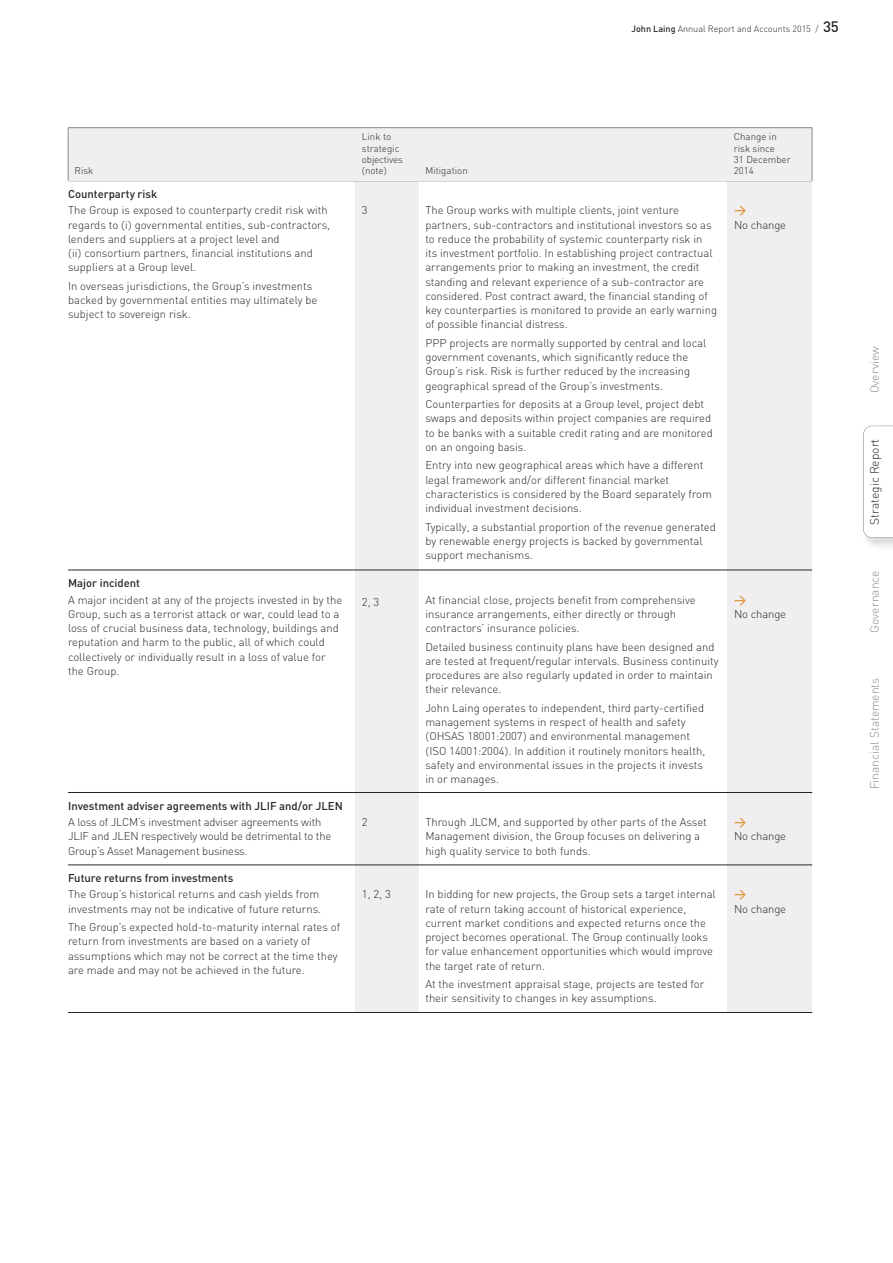
<style>
.page{position:relative;width:893px;height:1263px;background:#fff}
.page>*{position:absolute;margin:0;border:0;box-sizing:border-box;transform-origin:0 0}
.t1{font:12px "DINCLS Light";color:#8a8c8e}
.t2{font:12px "DINCLS Light";color:#272627}
.t3{font:12px "DINCLS Medium";color:#e09132}
.t4{font:11.25px/14.2px "DINCLS Light";color:#272627}
.t5{font:11.25px "DINCLS Medium";color:#272627}
.t6{font:9.75px/11.2px "DINCLS Light";color:#272627}
.t7{font:9px "DINCLS Light";color:#272627}
.s1{font-family:"DINCLS Medium"}
.s2{font-family:"DINCLS Medium";font-size:15px}
</style>
<div class="page">
<svg style="left:863px;top:426px;width:30px;height:112px"></svg>
<div style="left:356px;top:181px;width:63px;height:389px;background:#f1eef1"></div>
<div style="left:728px;top:181px;width:84px;height:389px;background:#f1eef1"></div>
<div style="left:356px;top:570px;width:63px;height:222px;background:#f1eef1"></div>
<div style="left:728px;top:570px;width:84px;height:222px;background:#f1eef1"></div>
<div style="left:356px;top:792px;width:63px;height:73px;background:#f1eef1"></div>
<div style="left:728px;top:792px;width:84px;height:73px;background:#f1eef1"></div>
<div style="left:356px;top:865px;width:63px;height:148px;background:#f1eef1"></div>
<div style="left:728px;top:865px;width:84px;height:148px;background:#f1eef1"></div>
<hr style="left:68px;top:181px;width:744px;height:1px;background:#8a8c8e">
<hr style="left:68px;top:570px;width:744px;height:1px;background:#272627">
<hr style="left:68px;top:792px;width:744px;height:1px;background:#272627">
<hr style="left:68px;top:865px;width:744px;height:1px;background:#272627">
<hr style="left:68px;top:1012px;width:744px;height:1px;background:#272627">
<div style="left:68px;top:128px;width:288px;height:53px;background:#efefef"></div>
<div style="left:356px;top:128px;width:63px;height:53px;background:#efefef"></div>
<div style="left:419px;top:128px;width:308px;height:53px;background:#efefef"></div>
<div style="left:727px;top:128px;width:85px;height:53px;background:#efefef"></div>
<hr style="left:68px;top:128px;width:1px;height:53px;background:#8a8c8e">
<hr style="left:812px;top:128px;width:1px;height:53px;background:#8a8c8e">
<hr style="left:68px;top:127px;width:744px;height:1px;background:#8a8c8e">
<p class="t7" style="left:631px;top:24px;width:209px"><span class="s1">John Laing</span> Annual Report and Accounts 2015 / <span class="s2">35</span></p>
<p class="t6" style="left:75px;top:165px;width:20px">Risk</p>
<p class="t5" style="left:68px;top:187px;width:91px">Counterparty risk</p>
<p class="t4" style="left:68px;top:203px;width:264px">The Group is exposed to counterparty credit risk with regards to (i) governmental entities, sub-contractors, lenders and suppliers at a project level and<br>(ii) consortium partners, financial institutions and suppliers at a Group level.</p>
<p class="t4" style="left:68px;top:279px;width:251px">In overseas jurisdictions, the Group’s investments backed by governmental entities may ultimately be subject to sovereign risk.</p>
<p class="t6" style="left:362px;top:131px;width:42px">Link to strategic objectives (note)</p>
<p class="t6" style="left:425px;top:165px;width:44px">Mitigation</p>
<p class="t4" style="left:362px;top:203px;width:7px">3</p>
<p class="t4" style="left:425px;top:203px;width:293px">The Group works with multiple clients, joint venture partners, sub-contractors and institutional investors so as to reduce the probability of systemic counterparty risk in its investment portfolio. In establishing project contractual arrangements prior to making an investment, the credit standing and relevant experience of a sub-contractor are considered. Post contract award, the financial standing of key counterparties is monitored to provide an early warning of possible financial distress.</p>
<p class="t4" style="left:425px;top:336px;width:282px">PPP projects are normally supported by central and local government covenants, which significantly reduce the Group’s risk. Risk is further reduced by the increasing geographical spread of the Group’s investments.</p>
<p class="t4" style="left:425px;top:397px;width:289px">Counterparties for deposits at a Group level, project debt swaps and deposits within project companies are required to be banks with a suitable credit rating and are monitored on an ongoing basis.</p>
<p class="t4" style="left:425px;top:458px;width:288px">Entry into new geographical areas which have a different legal framework and/or different financial market characteristics is considered by the Board separately from individual investment decisions.</p>
<p class="t4" style="left:425px;top:520px;width:292px">Typically, a substantial proportion of the revenue generated by renewable energy projects is backed by governmental support mechanisms.</p>
<p class="t5" style="left:68px;top:577px;width:74px">Major incident</p>
<p class="t4" style="left:68px;top:592px;width:276px">A major incident at any of the projects invested in by the Group, such as a terrorist attack or war, could lead to a loss of crucial business data, technology, buildings and reputation and harm to the public, all of which could collectively or individually result in a loss of value for the Group.</p>
<p class="t4" style="left:362px;top:595px;width:19px">2, 3</p>
<p class="t4" style="left:425px;top:592px;width:272px">At financial close, projects benefit from comprehensive insurance arrangements, either directly or through contractors’ insurance policies.</p>
<p class="t4" style="left:425px;top:639px;width:295px">Detailed business continuity plans have been designed and are tested at frequent/regular intervals. Business continuity procedures are also regularly updated in order to maintain their relevance.</p>
<p class="t4" style="left:425px;top:701px;width:281px">John Laing operates to independent, third party-certified management systems in respect of health and safety (OHSAS 18001:2007) and environmental management (ISO 14001:2004). In addition it routinely monitors health, safety and environmental issues in the projects it invests in or manages.</p>
<p class="t6" style="left:734px;top:131px;width:58px">Change in risk since<br>31 December<br>2014</p>
<p class="t3" style="left:734px;top:203px;width:14px">&gt;</p>
<p class="t4" style="left:734px;top:218px;width:54px">No change</p>
<p class="t3" style="left:734px;top:592px;width:14px">&gt;</p>
<p class="t4" style="left:734px;top:607px;width:54px">No change</p>
<p class="t5" style="left:68px;top:799px;width:276px">Investment adviser agreements with JLIF and/or JLEN</p>
<p class="t4" style="left:68px;top:815px;width:265px">A loss of JLCM’s investment adviser agreements with<br>JLIF and JLEN respectively would be detrimental to the<br>Group’s Asset Management business.</p>
<p class="t4" style="left:362px;top:815px;width:7px">2</p>
<p class="t4" style="left:425px;top:815px;width:283px">Through JLCM, and supported by other parts of the Asset<br>Management division, the Group focuses on delivering a high quality service to both funds.</p>
<p class="t3" style="left:734px;top:815px;width:14px">&gt;</p>
<p class="t4" style="left:734px;top:829px;width:54px">No change</p>
<p class="t5" style="left:68px;top:872px;width:167px">Future returns from investments</p>
<p class="t4" style="left:68px;top:887px;width:255px">The Group’s historical returns and cash yields from investments may not be indicative of future returns.</p>
<p class="t4" style="left:68px;top:920px;width:274px">The Group’s expected hold-to-maturity internal rates of return from investments are based on a variety of assumptions which may not be correct at the time they are made and may not be achieved in the future.</p>
<p class="t4" style="left:362px;top:887px;width:30px">1, 2, 3</p>
<p class="t4" style="left:425px;top:887px;width:292px">In bidding for new projects, the Group sets a target internal rate of return taking account of historical experience, current market conditions and expected returns once the project becomes operational. The Group continually looks for value enhancement opportunities which would improve the target rate of return.</p>
<p class="t4" style="left:425px;top:977px;width:280px">At the investment appraisal stage, projects are tested for their sensitivity to changes in key assumptions.</p>
<p class="t3" style="left:734px;top:887px;width:14px">&gt;</p>
<p class="t4" style="left:734px;top:902px;width:54px">No change</p>
<p class="t1" style="left:868px;top:393px;width:48px;rotate:-90deg">Overview</p>
<p class="t2" style="left:868px;top:525px;width:88px;rotate:-90deg">Strategic Report</p>
<p class="t1" style="left:868px;top:633px;width:63px;rotate:-90deg">Governance</p>
<p class="t1" style="left:868px;top:789px;width:113px;rotate:-90deg">Financial Statements</p>
</div>
